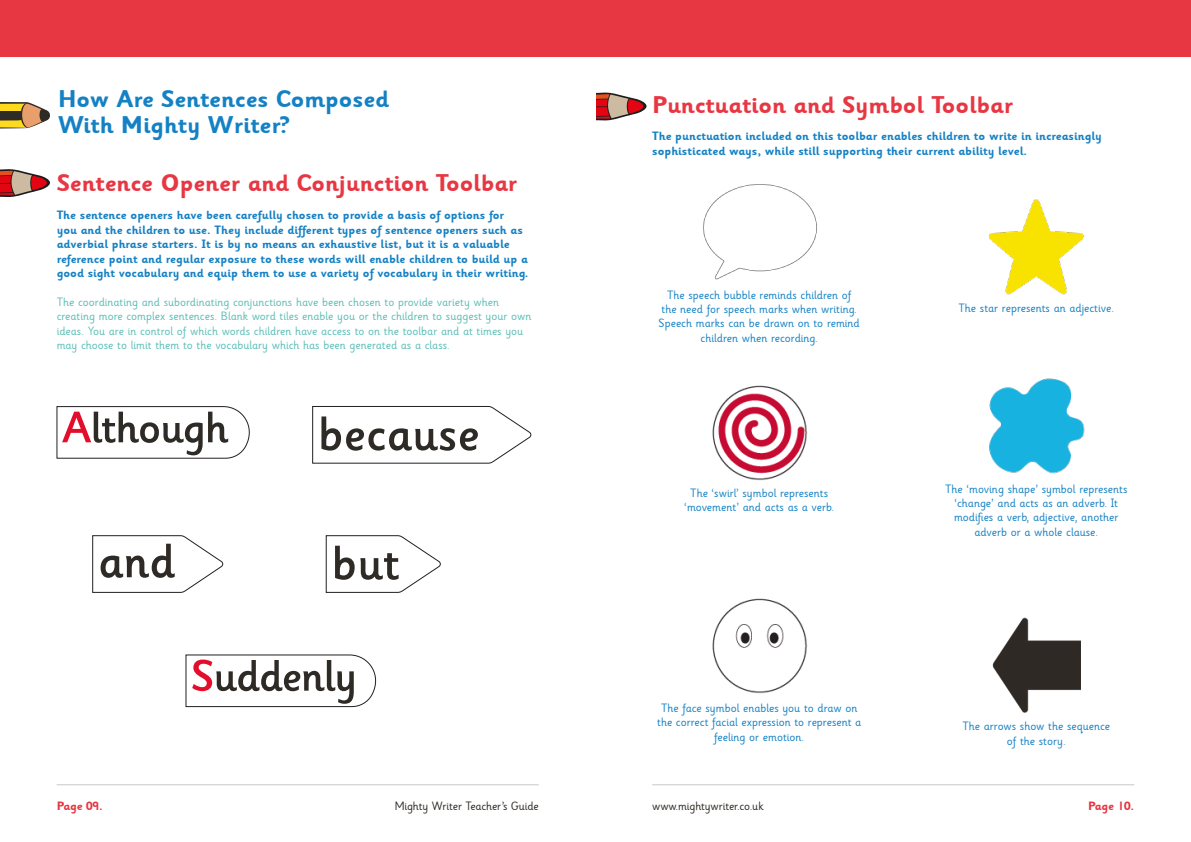
<style>
.page{position:relative;width:1191px;height:842px;background:#fff}
.page>*{position:absolute;margin:0;border:0;box-sizing:border-box;transform-origin:0 0}
.t1{font:700 24px "Sassoon Infant Rg";color:#e73743}
.t2{font:700 24px/26px "Sassoon Infant Rg";color:#1481c4}
.t3{font:700 12px/14.4px "Sassoon Infant Rg";color:#1481c4}
.t4{font:12px/14.4px "Sassoon Infant Rg";color:#1481c4;text-align:center}
.t5{font:12px/14.4px "Sassoon Infant Rg";color:#5bbdb5}
.t6{font:12px "Sassoon Infant Rg";letter-spacing:-.01em;color:#2e2a25}
.t7{font:700 12px "Sassoon Infant Rg";letter-spacing:-.01em;color:#e73743}
</style>
<div class="page">
<div style="left:0;top:0;width:595px;height:57px;background:#e73743"></div>
<div style="left:595px;top:0;width:596px;height:57px;background:#e73743"></div>
<svg style="left:0;top:102px;width:50px;height:27px"></svg>
<svg style="left:56px;top:406px;width:194px;height:53px"></svg>
<svg style="left:185px;top:654px;width:192px;height:53px"></svg>
<svg style="left:312px;top:406px;width:220px;height:57px"></svg>
<hr style="left:57px;top:784px;width:482px;height:1px;background:#cac7c6">
<hr style="left:652px;top:784px;width:482px;height:1px;background:#cac7c6">
<svg style="left:92px;top:535px;width:132px;height:58px"></svg>
<svg style="left:326px;top:535px;width:115px;height:58px"></svg>
<img style="left:703px;top:184px;width:114px;height:95px">
<img style="left:992px;top:617px;width:89px;height:96px">
<img style="left:989px;top:378px;width:95px;height:95px">
<img style="left:712px;top:598px;width:95px;height:96px">
<img style="left:712px;top:385px;width:95px;height:96px">
<img style="left:988px;top:199px;width:96px;height:96px">
<svg style="left:596px;top:92px;width:50px;height:29px"></svg>
<svg style="left:0;top:169px;width:50px;height:28px"></svg>
<h1 class="t2" style="left:58px;top:87px;width:332px">How Are Sentences Composed<br>With Mighty Writer?</h1>
<h1 class="t1" style="left:57px;top:169px;width:462px">Sentence Opener and Conjunction Toolbar</h1>
<p class="t3" style="left:57px;top:209px;width:473px">The sentence openers have been carefully chosen to provide a basis of options for<br>you and the children to use. They include different types of sentence openers such as adverbial phrase starters. It is by no means an exhaustive list, but it is a valuable reference point and regular exposure to these words will enable children to build up a good sight vocabulary and equip them to use a variety of vocabulary in their writing.</p>
<p class="t5" style="left:57px;top:295px;width:476px">The coordinating and subordinating conjunctions have been chosen to provide variety when creating more complex sentences. Blank word tiles enable you or the children to suggest your own ideas. You are in control of which words children have access to on the toolbar and at times you may choose to limit them to the vocabulary which has been generated as a class.</p>
<h1 class="t1" style="left:652px;top:91px;width:362px">Punctuation and Symbol Toolbar</h1>
<p class="t3" style="left:652px;top:129px;width:451px">The punctuation included on this toolbar enables children to write in increasingly sophisticated ways, while still supporting their current ability level.</p>
<p class="t4" style="left:658px;top:288px;width:203px">The speech bubble reminds children of the need for speech marks when writing.<br>Speech marks can be drawn on to remind children when recording.</p>
<p class="t4" style="left:684px;top:486px;width:151px">The ‘swirl’ symbol represents ‘movement’ and acts as a verb.</p>
<p class="t4" style="left:657px;top:701px;width:206px">The face symbol enables you to draw on the correct facial expression to represent a feeling or emotion.</p>
<p class="t4" style="left:958px;top:301px;width:157px">The star represents an adjective.</p>
<p class="t4" style="left:945px;top:482px;width:184px">The ‘moving shape’ symbol represents ‘change’ and acts as an adverb. It modifies a verb, adjective, another adverb or a whole clause.</p>
<p class="t4" style="left:962px;top:720px;width:149px">The arrows show the sequence of the story.</p>
<p class="t7" style="left:57px;top:799px;width:48px">Page 09.</p>
<p class="t6" style="left:395px;top:799px;width:145px">Mighty Writer Teacher’s Guide</p>
<p class="t6" style="left:652px;top:799px;width:113px">www.mightywriter.co.uk</p>
<p class="t7" style="left:1088px;top:799px;width:48px">Page 10.</p>
</div>
